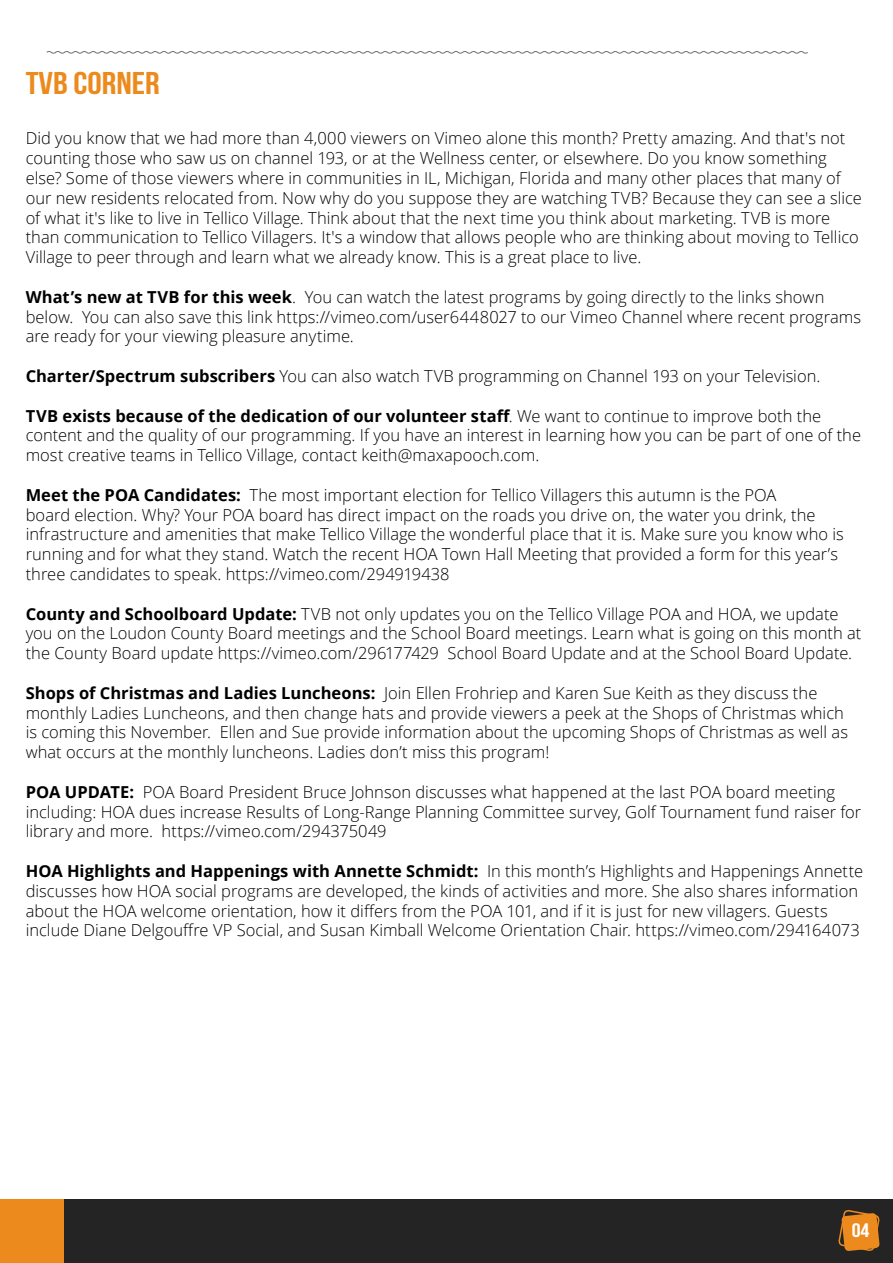
<style>
.page{position:relative;width:893px;height:1263px;background:#fff}
.page>*{position:absolute;margin:0;border:0;box-sizing:border-box;transform-origin:0 0}
.t1{font:700 31.5px "Bebas Neue";color:#ec8a1d;scale:1.15 1}
.t2{font:700 19.5px "Bebas Neue";color:#fff;scale:1.15 1}
.t3{font:300 16.5px/19.8px "Open Sans";color:#000}
.s1{font-weight:700}
</style>
<div class="page">
<div style="left:0;top:1199px;width:893px;height:64px;background:#252425"></div>
<div style="left:0;top:1199px;width:64px;height:64px;background:#ec8a1d"></div>
<svg style="left:838px;top:1210px;width:42px;height:41px"></svg>
<svg style="left:46px;top:51px;width:762px;height:3px"></svg>
<h1 class="t1" style="left:26px;top:66px;width:118px">TVB CORNER</h1>
<p class="t3" style="left:26px;top:128px;width:838px">Did you know that we had more than 4,000 viewers on Vimeo alone this month? Pretty amazing. And that's not counting those who saw us on channel 193, or at the Wellness center, or elsewhere. Do you know something else? Some of those viewers where in communities in IL, Michigan, Florida and many other places that many of our new residents relocated from. Now why do you suppose they are watching TVB? Because they can see a slice of what it's like to live in Tellico Village. Think about that the next time you think about marketing. TVB is more than communication to Tellico Villagers. It's a window that allows people who are thinking about moving to Tellico Village to peer through and learn what we already know. This is a great place to live.</p>
<p class="t3" style="left:26px;top:286px;width:837px"><span class="s1">What’s new at TVB for this week</span>. You can watch the latest programs by going directly to the links shown below. You can also save this link https://vimeo.com/user6448027 to our Vimeo Channel where recent programs are ready for your viewing pleasure anytime.</p>
<p class="t3" style="left:26px;top:366px;width:796px"><span class="s1">Charter/Spectrum subscribers</span> You can also watch TVB programming on Channel 193 on your Television.</p>
<p class="t3" style="left:26px;top:405px;width:837px"><span class="s1">TVB exists because of the dedication of our volunteer staff</span>. We want to continue to improve both the content and the quality of our programming. If you have an interest in learning how you can be part of one of the most creative teams in Tellico Village, contact keith@maxapooch.com.</p>
<p class="t3" style="left:26px;top:484px;width:820px"><span class="s1">Meet the POA Candidates:</span> The most important election for Tellico Villagers this autumn is the POA<br>board election. Why? Your POA board has direct impact on the roads you drive on, the water you drink, the infrastructure and amenities that make Tellico Village the wonderful place that it is. Make sure you know who is running and for what they stand. Watch the recent HOA Town Hall Meeting that provided a form for this year’s three candidates to speak. https://vimeo.com/294919438</p>
<p class="t3" style="left:26px;top:603px;width:837px"><span class="s1">County and Schoolboard Update:</span> TVB not only updates you on the Tellico Village POA and HOA, we update you on the Loudon County Board meetings and the School Board meetings. Learn what is going on this month at the County Board update https://vimeo.com/296177429 School Board Update and at the School Board Update.</p>
<p class="t3" style="left:26px;top:682px;width:824px"><span class="s1">Shops of Christmas and Ladies Luncheons:</span> Join Ellen Frohriep and Karen Sue Keith as they discuss the monthly Ladies Luncheons, and then change hats and provide viewers a peek at the Shops of Christmas which is coming this November. Ellen and Sue provide information about the upcoming Shops of Christmas as well as what occurs at the monthly luncheons. Ladies don’t miss this program!</p>
<p class="t3" style="left:26px;top:781px;width:837px"><span class="s1">POA UPDATE:</span> POA Board President Bruce Johnson discusses what happened at the last POA board meeting including: HOA dues increase Results of Long-Range Planning Committee survey, Golf Tournament fund raiser for library and more. https://vimeo.com/294375049</p>
<p class="t3" style="left:26px;top:861px;width:839px"><span class="s1">HOA Highlights and Happenings with Annette Schmidt:</span> In this month’s Highlights and Happenings Annette discusses how HOA social programs are developed, the kinds of activities and more. She also shares information about the HOA welcome orientation, how it differs from the POA 101, and if it is just for new villagers. Guests include Diane Delgouffre VP Social, and Susan Kimball Welcome Orientation Chair. https://vimeo.com/294164073</p>
<p class="t2" style="left:852px;top:1219px;width:17px">04</p>
</div>
